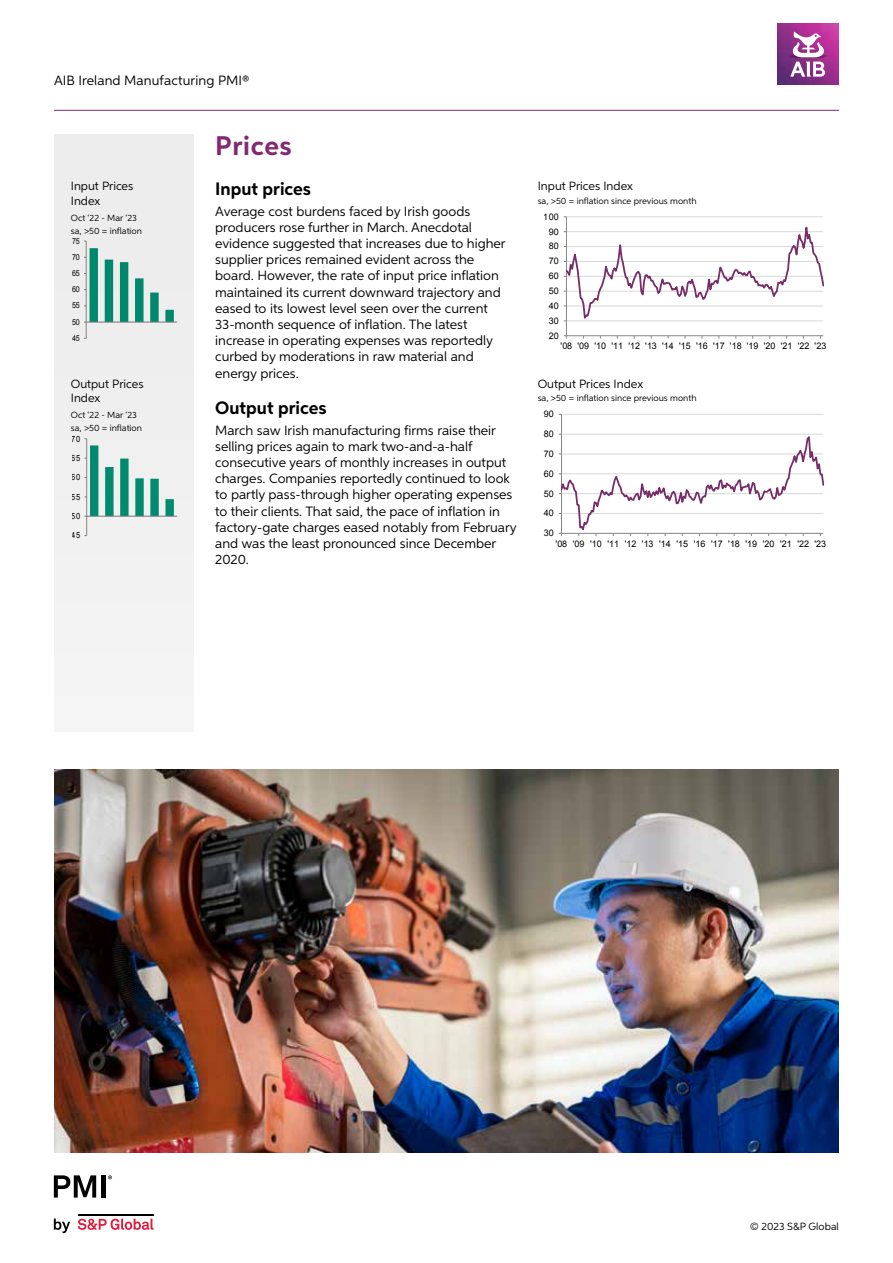
<style>
.page{position:relative;width:893px;height:1263px;background:#fff}
.page>*{position:absolute;margin:0;border:0;box-sizing:border-box;transform-origin:0 0}
.t1{font:700 27px "Aspira";letter-spacing:.025em;color:#832972}
.t2{font:700 18px "Aspira";color:#000}
.t3{font:13.5px/16.2px "Aspira";color:#000}
.t4{font:12px/14.4px "Aspira";color:#000}
.t5{font:10.5px "Aspira";color:#000}
.t6{font:9px "Arial";color:#000}
.t7{font:9px "Aspira";color:#000}
.t8{font:8.55px "Arial";color:#000;scale:.88 1}
.t9{font:8.1px "Arial";color:#000;scale:.88 1}
</style>
<div class="page">
<hr style="left:54px;top:110px;width:785px;height:1px;background:#832972">
<img style="left:778px;top:24px;width:61px;height:61px">
<svg style="left:790px;top:32px;width:35px;height:45px"></svg>
<div style="left:54px;top:134px;width:140px;height:597px;background:#ededed"></div>
<hr style="left:566px;top:217px;width:1px;height:119px;background:#868686">
<hr style="left:566px;top:335px;width:257px;height:1px;background:#868686">
<svg style="left:564px;top:216px;width:260px;height:106px"></svg>
<hr style="left:86px;top:241px;width:1px;height:97px;background:#868686">
<svg style="left:84px;top:248px;width:90px;height:75px"></svg>
<hr style="left:86px;top:322px;width:91px;height:1px;background:#868686">
<hr style="left:561px;top:414px;width:262px;height:1px;background:#d9d9d9">
<hr style="left:561px;top:414px;width:1px;height:119px;background:#868686">
<svg style="left:559px;top:433px;width:265px;height:103px"></svg>
<hr style="left:86px;top:439px;width:1px;height:96px;background:#868686">
<svg style="left:84px;top:445px;width:90px;height:72px"></svg>
<hr style="left:87px;top:516px;width:90px;height:1px;background:#868686">
<img style="left:54px;top:770px;width:785px;height:382px">
<svg style="left:54px;top:1218px;width:16px;height:15px"></svg>
<svg style="left:78px;top:1218px;width:75px;height:12px"></svg>
<hr style="left:78px;top:1213px;width:75px;height:2px;background:#000">
<svg style="left:54px;top:1175px;width:42px;height:22px"></svg>
<div style="left:101px;top:1175px;width:5px;height:22px;background:#000"></div>
<svg style="left:108px;top:1175px;width:4px;height:4px"></svg>
<p class="t3" style="left:54px;top:72px;width:197px">AIB Ireland Manufacturing PMI®</p>
<h1 class="t1" style="left:215px;top:130px;width:78px">Prices</h1>
<p class="t4" style="left:71px;top:179px;width:64px">Input Prices<br>Index</p>
<p class="t7" style="left:71px;top:212px;width:68px">Oct ‘22 - Mar ‘23</p>
<p class="t7" style="left:71px;top:225px;width:73px">sa, &gt;50 = inflation</p>
<p class="t9" style="left:72px;top:235px;width:10px">75</p>
<p class="t9" style="left:72px;top:252px;width:10px">70</p>
<p class="t9" style="left:72px;top:268px;width:10px">65</p>
<p class="t9" style="left:72px;top:284px;width:10px">60</p>
<p class="t9" style="left:72px;top:300px;width:10px">55</p>
<p class="t9" style="left:72px;top:316px;width:10px">50</p>
<p class="t9" style="left:72px;top:333px;width:10px">45</p>
<p class="t4" style="left:71px;top:376px;width:74px">Output Prices<br>Index</p>
<p class="t7" style="left:71px;top:410px;width:68px">Oct ‘22 - Mar ‘23</p>
<p class="t7" style="left:71px;top:422px;width:73px">sa, &gt;50 = inflation</p>
<p class="t8" style="left:72px;top:433px;width:11px">70</p>
<p class="t8" style="left:72px;top:452px;width:11px">65</p>
<p class="t8" style="left:72px;top:472px;width:11px">60</p>
<p class="t8" style="left:72px;top:491px;width:11px">55</p>
<p class="t8" style="left:72px;top:510px;width:11px">50</p>
<p class="t8" style="left:72px;top:530px;width:11px">45</p>
<h2 class="t2" style="left:215px;top:178px;width:97px">Input prices</h2>
<p class="t3" style="left:215px;top:203px;width:292px">Average cost burdens faced by Irish goods producers rose further in March. Anecdotal evidence suggested that increases due to higher supplier prices remained evident across the board. However, the rate of input price inflation maintained its current downward trajectory and eased to its lowest level seen over the current 33-month sequence of inflation. The latest increase in operating expenses was reportedly curbed by moderations in raw material and energy prices.</p>
<h2 class="t2" style="left:215px;top:397px;width:113px">Output prices</h2>
<p class="t3" style="left:215px;top:422px;width:303px">March saw Irish manufacturing firms raise their selling prices again to mark two-and-a-half consecutive years of monthly increases in output charges. Companies reportedly continued to look to partly pass-through higher operating expenses to their clients. That said, the pace of inflation in factory-gate charges eased notably from February and was the least pronounced since December 2020.</p>
<p class="t4" style="left:538px;top:179px;width:97px">Input Prices Index</p>
<p class="t7" style="left:538px;top:195px;width:160px">sa, &gt;50 = inflation since previous month</p>
<p class="t6" style="left:544px;top:211px;width:17px">100</p>
<p class="t6" style="left:549px;top:225px;width:11px">90</p>
<p class="t6" style="left:549px;top:240px;width:11px">80</p>
<p class="t6" style="left:549px;top:255px;width:11px">70</p>
<p class="t6" style="left:549px;top:270px;width:11px">60</p>
<p class="t6" style="left:549px;top:285px;width:11px">50</p>
<p class="t6" style="left:549px;top:300px;width:11px">40</p>
<p class="t6" style="left:549px;top:315px;width:11px">30</p>
<p class="t6" style="left:549px;top:330px;width:11px">20</p>
<p class="t6" style="left:561px;top:340px;width:267px">'08 '09 '10 '11 '12 '13 '14 '15 '16 '17 '18 '19 '20 '21 '22 '23</p>
<p class="t4" style="left:538px;top:376px;width:107px">Output Prices Index</p>
<p class="t7" style="left:538px;top:393px;width:160px">sa, &gt;50 = inflation since previous month</p>
<p class="t6" style="left:544px;top:408px;width:11px">90</p>
<p class="t6" style="left:544px;top:428px;width:11px">80</p>
<p class="t6" style="left:544px;top:448px;width:11px">70</p>
<p class="t6" style="left:544px;top:468px;width:11px">60</p>
<p class="t6" style="left:544px;top:487px;width:11px">50</p>
<p class="t6" style="left:544px;top:507px;width:11px">40</p>
<p class="t6" style="left:544px;top:527px;width:11px">30</p>
<p class="t6" style="left:556px;top:538px;width:272px">'08 '09 '10 '11 '12 '13 '14 '15 '16 '17 '18 '19 '20 '21 '22 '23</p>
<p class="t5" style="left:750px;top:1220px;width:90px">© 2023 S&amp;P Global</p>
</div>
